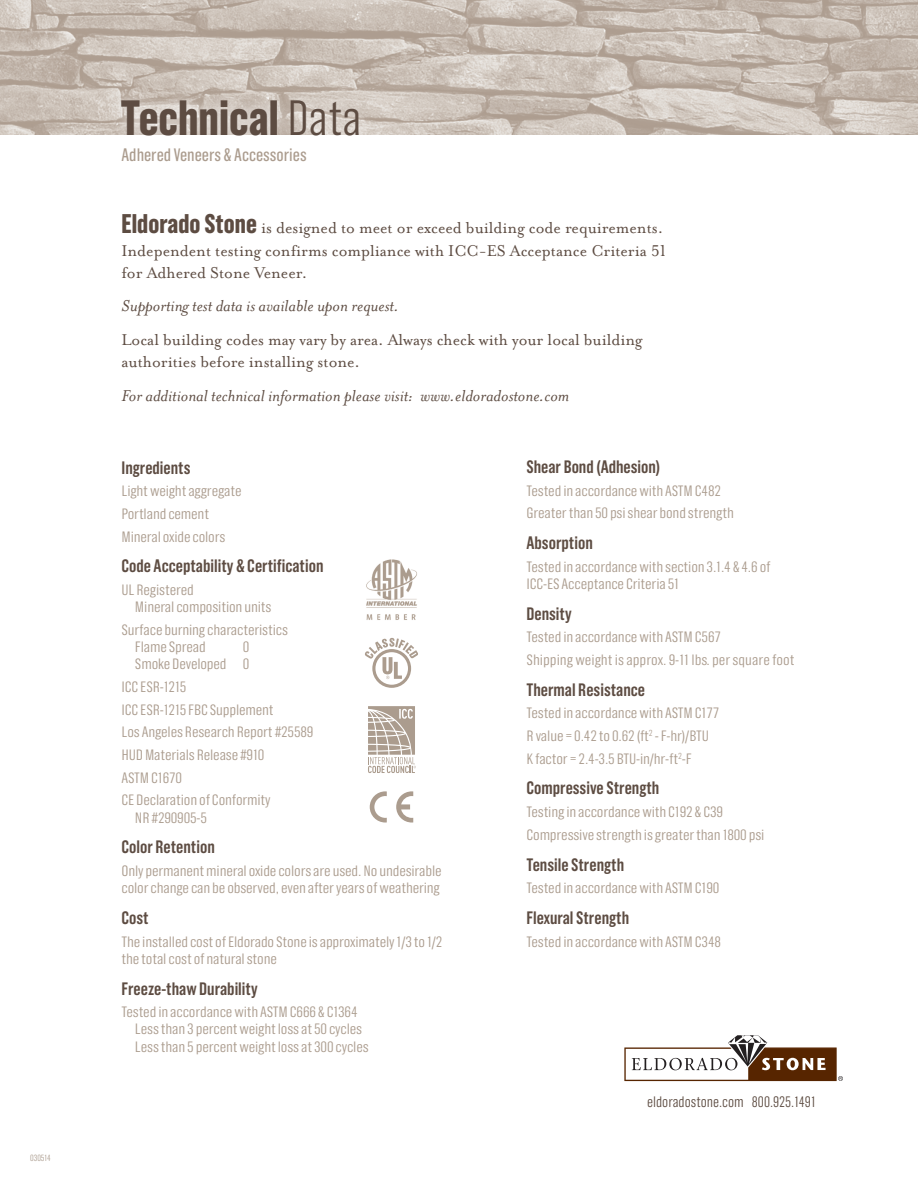
<style>
.page{position:relative;width:918px;height:1188px;background:#fff}
.page>*{position:absolute;margin:0;border:0;box-sizing:border-box;transform-origin:0 0}
.t1{font:700 49.5px "Grotzec Cond";color:#5d4c42}
.t2{font:18px/22.5px "Mrs Eaves OT";color:#5d4c42}
.small_subhead{font:600 18px "Grotzec Cond";color:#5d4c42}
.t3{font:italic 18px "Mrs Eaves OT";color:#5d4c42;scale:1.1 1}
.t4{font:18px "Grotzec Cond";color:#ab9c8e}
.t5{font:300 15.15px "Grotzec Cond";color:#5d4c42}
.smaller_copy{font:300 15px/17.2px "Grotzec Cond";letter-spacing:-.01em;color:#ab9c8e;scale:1.1 1}
.t6{font:300 9px "Grotzec Cond";color:#ab9c8e}
.s1{font-weight:300}
.s2{font-family:"Grotzec Cond";font-weight:700;font-size:27px}
</style>
<div class="page">
<img style="left:0;top:0;width:918px;height:135px">
<div style="left:108px;top:87px;width:264px;height:61px;background:#fff;opacity:.75"></div>
<svg style="left:624px;top:1035px;width:219px;height:46px"></svg>
<svg style="left:365px;top:638px;width:53px;height:50px"></svg>
<svg style="left:370px;top:791px;width:17px;height:32px"></svg>
<svg style="left:396px;top:791px;width:17px;height:32px"></svg>
<svg style="left:368px;top:706px;width:48px;height:67px"></svg>
<img style="left:366px;top:559px;width:51px;height:61px">
<p class="t6" style="left:30px;top:1153px;width:22px">030514</p>
<p class="t1" style="left:121px;top:89px;width:243px">Technical <span class="s1">Data</span></p>
<p class="t4" style="left:122px;top:145px;width:187px">Adhered Veneers &amp; Accessories</p>
<p class="t2" style="left:122px;top:216px;width:546px"><span class="s2">Eldorado Stone</span> is designed to meet or exceed building code requirements.<br>Independent testing confirms compliance with ICC-ES Acceptance Criteria 51 for Adhered Stone Veneer.</p>
<p class="t3" style="left:122px;top:296px;width:254px">Supporting test data is available upon request.</p>
<p class="t2" style="left:122px;top:328px;width:523px">Local building codes may vary by area. Always check with your local building authorities before installing stone.</p>
<p class="t3" style="left:122px;top:385px;width:409px">For additional technical information please visit: www.eldoradostone.com</p>
<p class="small_subhead" style="left:122px;top:457px;width:70px">Ingredients</p>
<p class="smaller_copy" style="left:122px;top:482px;width:111px">Light weight aggregate</p>
<p class="smaller_copy" style="left:122px;top:505px;width:81px">Portland cement</p>
<p class="smaller_copy" style="left:122px;top:528px;width:96px">Mineral oxide colors</p>
<p class="small_subhead" style="left:122px;top:556px;width:203px">Code Acceptability &amp; Certification</p>
<p class="smaller_copy" style="left:135px;top:581px;width:126px;text-indent:-13px">UL Registered<br>Mineral composition units</p>
<p class="smaller_copy" style="left:135px;top:621px;width:141px;text-indent:-13px">Surface burning characteristics<br>Flame Spread</p>
<p class="smaller_copy" style="left:135px;top:638px;width:106px;text-align:right">0<br>Smoke Developed 0</p>
<p class="smaller_copy" style="left:122px;top:678px;width:60px">ICC ESR-1215</p>
<p class="smaller_copy" style="left:122px;top:701px;width:140px">ICC ESR-1215 FBC Supplement</p>
<p class="smaller_copy" style="left:122px;top:723px;width:176px">Los Angeles Research Report #25589</p>
<p class="smaller_copy" style="left:122px;top:746px;width:131px">HUD Materials Release #910</p>
<p class="smaller_copy" style="left:122px;top:769px;width:57px">ASTM C1670</p>
<p class="smaller_copy" style="left:135px;top:791px;width:125px;text-indent:-13px">CE Declaration of Conformity<br>NR #290905-5</p>
<p class="small_subhead" style="left:122px;top:837px;width:95px">Color Retention</p>
<p class="smaller_copy" style="left:122px;top:862px;width:293px">Only permanent mineral oxide colors are used. No undesirable color change can be observed, even after years of weathering</p>
<p class="small_subhead" style="left:122px;top:908px;width:29px">Cost</p>
<p class="smaller_copy" style="left:122px;top:933px;width:293px">The installed cost of Eldorado Stone is approximately 1/3 to 1/2 the total cost of natural stone</p>
<p class="small_subhead" style="left:122px;top:978px;width:138px">Freeze-thaw Durability</p>
<p class="smaller_copy" style="left:135px;top:1003px;width:214px;text-indent:-13px">Tested in accordance with ASTM C666 &amp; C1364<br>Less than 3 percent weight loss at 50 cycles<br>Less than 5 percent weight loss at 300 cycles</p>
<p class="small_subhead" style="left:526px;top:457px;width:135px">Shear Bond (Adhesion)</p>
<p class="smaller_copy" style="left:526px;top:482px;width:178px">Tested in accordance with ASTM C482</p>
<p class="smaller_copy" style="left:526px;top:504px;width:190px">Greater than 50 psi shear bond strength</p>
<p class="small_subhead" style="left:526px;top:533px;width:68px">Absorption</p>
<p class="smaller_copy" style="left:526px;top:558px;width:223px">Tested in accordance with section 3.1.4 &amp; 4.6 of<br>ICC-ES Acceptance Criteria 51</p>
<p class="small_subhead" style="left:526px;top:603px;width:47px">Density</p>
<p class="smaller_copy" style="left:526px;top:628px;width:178px">Tested in accordance with ASTM C567</p>
<p class="smaller_copy" style="left:526px;top:651px;width:245px">Shipping weight is approx. 9-11 lbs. per square foot</p>
<p class="small_subhead" style="left:526px;top:679px;width:120px">Thermal Resistance</p>
<p class="smaller_copy" style="left:526px;top:705px;width:177px">Tested in accordance with ASTM C177</p>
<p class="smaller_copy" style="left:526px;top:727px;width:167px">R value = 0.42 to 0.62 (ft<sup>2</sup> - F-hr)/BTU</p>
<p class="smaller_copy" style="left:526px;top:750px;width:152px">K factor = 2.4-3.5 BTU-in/hr-ft<sup>2</sup>-F</p>
<p class="small_subhead" style="left:526px;top:778px;width:134px">Compressive Strength</p>
<p class="smaller_copy" style="left:526px;top:803px;width:180px">Testing in accordance with C192 &amp; C39</p>
<p class="smaller_copy" style="left:526px;top:826px;width:218px">Compressive strength is greater than 1800 psi</p>
<p class="small_subhead" style="left:526px;top:854px;width:99px">Tensile Strength</p>
<p class="smaller_copy" style="left:526px;top:879px;width:177px">Tested in accordance with ASTM C190</p>
<p class="small_subhead" style="left:526px;top:908px;width:104px">Flexural Strength</p>
<p class="smaller_copy" style="left:526px;top:933px;width:178px">Tested in accordance with ASTM C348</p>
<p class="t5" style="left:647px;top:1093px;width:170px">eldoradostone.com 800.925.1491</p>
</div>
